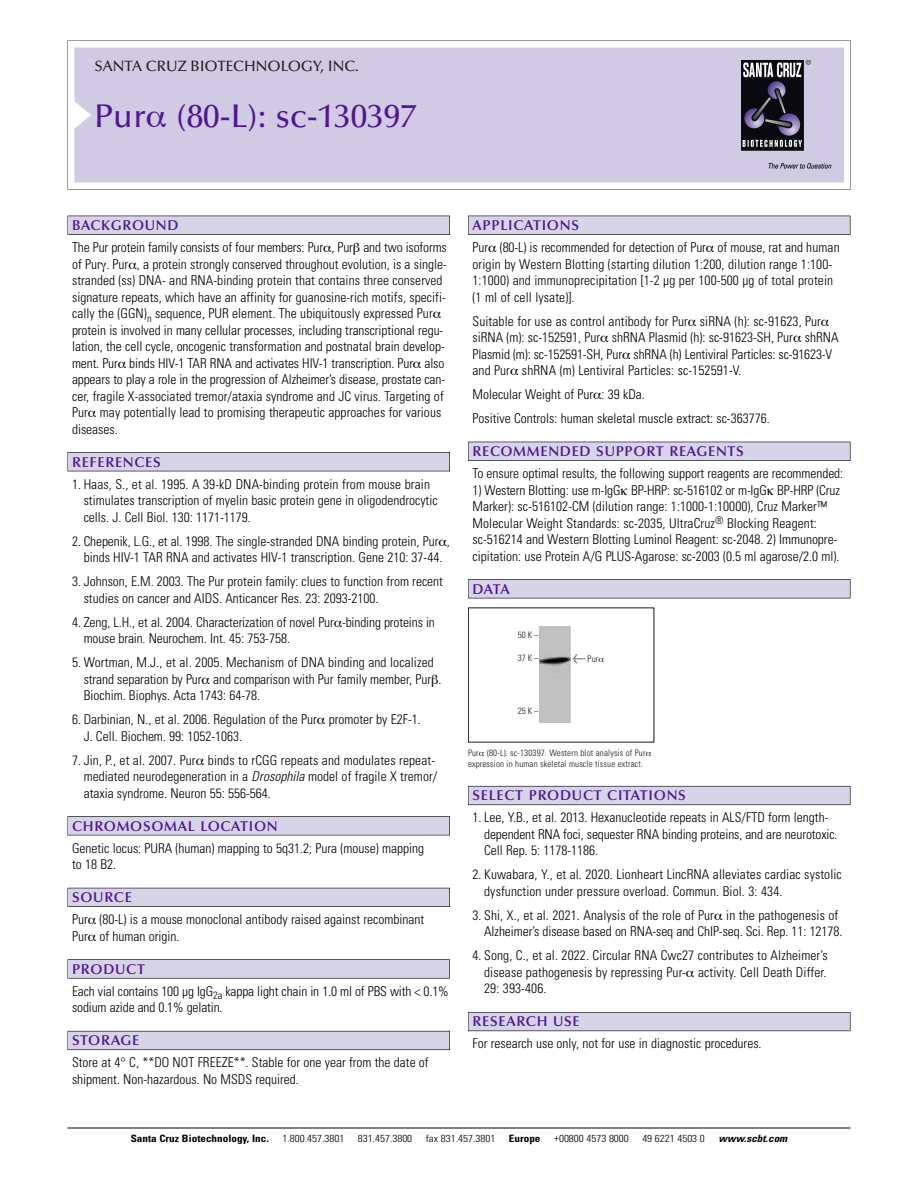
<style>
.page{position:relative;width:918px;height:1188px;background:#fff}
.page>*{position:absolute;margin:0;border:0;box-sizing:border-box;transform-origin:0 0}
.t1{font:500 33px "Optima";color:#511695}
.t2{font:500 15px "Optima";color:#231f20}
.t3{font:600 14.25px "Optima";letter-spacing:.05em;color:#511695}
.t4{font:300 condensed 13.5px/16.5px "Univers";color:#000}
.t5{font:300 condensed 10.2px "Univers";color:#000;scale:1.1 1}
.t6{font:700 condensed 10.2px "Univers";color:#000;scale:1.1 1}
.t7{font:italic 700 condensed 10.2px "Univers";color:#000;scale:1.1 1}
.t8{font:300 condensed 9px/10.5px "Univers";letter-spacing:.015em;color:#191919}
.s1{font-style:italic}
.s2{font-family:"Meta Plus";font-weight:400;font-stretch:normal;font-size:10.5px}
</style>
<div class="page">
<svg style="left:68px;top:40px;width:783px;height:149px"></svg>
<div style="left:74px;top:47px;width:770px;height:135px;background:#d1cae3"></div>
<img style="left:741px;top:60px;width:90px;height:108px">
<div style="left:68px;top:216px;width:382px;height:19px;background:#535256"></div>
<div style="left:68px;top:216px;width:381px;height:18px;background:#d7d4e8"></div>
<div style="left:68px;top:452px;width:382px;height:19px;background:#515155"></div>
<div style="left:68px;top:453px;width:381px;height:18px;background:#d7d4e8"></div>
<div style="left:68px;top:816px;width:382px;height:19px;background:#545357"></div>
<div style="left:68px;top:817px;width:381px;height:18px;background:#d7d4e8"></div>
<div style="left:68px;top:888px;width:382px;height:19px;background:#535259"></div>
<div style="left:68px;top:888px;width:381px;height:18px;background:#d7d4e8"></div>
<svg style="left:68px;top:959px;width:382px;height:20px"></svg>
<div style="left:68px;top:960px;width:381px;height:18px;background:#d7d4e8"></div>
<div style="left:68px;top:1031px;width:382px;height:19px;background:#64626c"></div>
<div style="left:68px;top:1031px;width:381px;height:18px;background:#d7d4e8"></div>
<div style="left:468px;top:216px;width:382px;height:19px;background:#535256"></div>
<div style="left:468px;top:216px;width:382px;height:18px;background:#d7d4e8"></div>
<div style="left:468px;top:442px;width:382px;height:19px;background:#525156"></div>
<div style="left:468px;top:442px;width:382px;height:18px;background:#d7d4e8"></div>
<div style="left:468px;top:579px;width:382px;height:19px;background:#545357"></div>
<div style="left:468px;top:580px;width:382px;height:18px;background:#d7d4e8"></div>
<div style="left:468px;top:786px;width:382px;height:19px;background:#686770"></div>
<div style="left:468px;top:787px;width:382px;height:18px;background:#d7d4e8"></div>
<div style="left:468px;top:1012px;width:382px;height:19px;background:#5e5d65"></div>
<div style="left:468px;top:1013px;width:382px;height:18px;background:#d7d4e8"></div>
<hr style="left:68px;top:1128px;width:782px;height:1px;background:#000">
<img style="left:540px;top:627px;width:31px;height:95px">
<svg style="left:147px;top:112px;width:19px;height:16px"></svg>
<p class="t2" style="left:94px;top:60px;width:266px">SANTA CRUZ BIOTECHNOLOGY, INC.</p>
<p class="t1" style="left:94px;top:102px;width:324px">Pur (80-L): sc-130397</p>
<p class="t3" style="left:72px;top:219px;width:108px">BACKGROUND</p>
<p class="t4" style="left:72px;top:240px;width:376px">The Pur protein family consists of four members: Pur , Pur and two isoforms of Pur . Pur , a protein strongly conserved throughout evolution, is a single&shy;stranded (ss) DNA- and RNA-binding protein that contains three conserved signature repeats, which have an affinity for guanosine-rich motifs, specifi&shy;cally the (GGN)<sub>n</sub> sequence, PUR element. The ubiquitously expressed Pur protein is involved in many cellular processes, including transcriptional regu&shy;lation, the cell cycle, oncogenic transformation and postnatal brain develop&shy;ment. Pur binds HIV-1 TAR RNA and activates HIV-1 transcription. Pur also appears to play a role in the progression of Alzheimer’s disease, prostate can&shy;cer, fragile X-associated tremor/ataxia syndrome and JC virus. Targeting of Pur may potentially lead to promising therapeutic approaches for various diseases.</p>
<p class="t3" style="left:72px;top:456px;width:90px">REFERENCES</p>
<p class="t4" style="left:84px;top:477px;width:355px;text-indent:-12px">1. Haas, S., et al. 1995. A 39-kD DNA-binding protein from mouse brain stimulates transcription of myelin basic protein gene in oligodendrocytic cells. J. Cell Biol. 130: 1171-1179.</p>
<p class="t4" style="left:72px;top:534px;width:379px;text-align:center">2. Chepenik, L.G., et al. 1998. The single-stranded DNA binding protein, Pur , binds HIV-1 TAR RNA and activates HIV-1 transcription. Gene 210: 37-44.</p>
<p class="t4" style="left:84px;top:574px;width:361px;text-indent:-12px">3. Johnson, E.M. 2003. The Pur protein family: clues to function from recent studies on cancer and AIDS. Anticancer Res. 23: 2093-2100.</p>
<p class="t4" style="left:84px;top:615px;width:353px;text-indent:-12px">4. Zeng, L.H., et al. 2004. Characterization of novel Pur -binding proteins in mouse brain. Neurochem. Int. 45: 753-758.</p>
<p class="t4" style="left:84px;top:655px;width:359px;text-indent:-12px">5. Wortman, M.J., et al. 2005. Mechanism of DNA binding and localized strand separation by Pur and comparison with Pur family member, Pur .<br>Biochim. Biophys. Acta 1743: 64-78.</p>
<p class="t4" style="left:84px;top:712px;width:339px;text-indent:-12px">6. Darbinian, N., et al. 2006. Regulation of the Pur promoter by E2F-1.<br>J. Cell. Biochem. 99: 1052-1063.</p>
<p class="t4" style="left:84px;top:753px;width:355px;text-indent:-12px">7. Jin, P., et al. 2007. Pur binds to rCGG repeats and modulates repeat&shy;mediated neurodegeneration in a <span class="s1">Drosophila</span>model of fragile X tremor/ ataxia syndrome. Neuron 55: 556-564.</p>
<p class="t3" style="left:72px;top:820px;width:207px">CHROMOSOMAL LOCATION</p>
<p class="t4" style="left:72px;top:841px;width:353px">Genetic locus: PURA (human) mapping to 5q31.2; Pura (mouse) mapping to 18 B2.</p>
<p class="t3" style="left:72px;top:891px;width:61px">SOURCE</p>
<p class="t4" style="left:72px;top:913px;width:354px">Pur (80-L) is a mouse monoclonal antibody raised against recombinant<br>Pur of human origin.</p>
<p class="t3" style="left:72px;top:963px;width:74px">PRODUCT</p>
<p class="t4" style="left:72px;top:984px;width:378px">Each vial contains 100 µg IgG<sub>2a</sub> kappa light chain in 1.0 ml of PBS with &lt; 0.1% sodium azide and 0.1% gelatin.</p>
<p class="t3" style="left:72px;top:1035px;width:69px">STORAGE</p>
<p class="t4" style="left:72px;top:1056px;width:358px">Store at 4° C, **DO NOT FREEZE**. Stable for one year from the date of shipment. Non-hazardous. No MSDS required.</p>
<p class="t3" style="left:473px;top:219px;width:108px">APPLICATIONS</p>
<p class="t4" style="left:473px;top:240px;width:369px">Pur (80-L) is recommended for detection of Pur of mouse, rat and human origin by Western Blotting (starting dilution 1:200, dilution range 1:100- 1:1000) and immunoprecipitation [1-2 µg per 100-500 µg of total protein (1 ml of cell lysate)].</p>
<p class="t4" style="left:473px;top:314px;width:368px">Suitable for use as control antibody for Pur siRNA (h): sc-91623, Pur siRNA (m): sc-152591, Pur shRNA Plasmid (h): sc-91623-SH, Pur shRNA Plasmid (m): sc-152591-SH, Pur shRNA (h) Lentiviral Particles: sc-91623-V and Pur shRNA (m) Lentiviral Particles: sc-152591-V.</p>
<p class="t4" style="left:473px;top:387px;width:174px">Molecular Weight of Pur : 39 kDa.</p>
<p class="t4" style="left:473px;top:411px;width:299px">Positive Controls: human skeletal muscle extract: sc-363776.</p>
<p class="t3" style="left:473px;top:445px;width:273px">RECOMMENDED SUPPORT REAGENTS</p>
<p class="t4" style="left:473px;top:466px;width:372px">To ensure optimal results, the following support reagents are recommended:</p>
<p class="t4" style="left:473px;top:483px;width:369px">1) Western Blotting: use m-IgG BP-HRP: sc-516102 or m-IgG BP-HRP (Cruz Marker): sc-516102-CM (dilution range: 1:1000-1:10000), Cruz Marker™ Molecular Weight Standards: sc-2035, UltraCruz<sup>®</sup> Blocking Reagent: sc-516214 and Western Blotting Luminol Reagent: sc-2048. 2) Immunopre&shy;cipitation: use Protein A/G PLUS-Agarose: sc-2003 (0.5 ml agarose/2.0 ml).</p>
<p class="t3" style="left:473px;top:583px;width:39px">DATA</p>
<p class="t8" style="left:518px;top:631px;width:22px">50 K –</p>
<p class="t8" style="left:518px;top:654px;width:22px">37 K –</p>
<p class="t8" style="left:518px;top:706px;width:22px">25 K –</p>
<p class="t8" style="left:573px;top:655px;width:27px"><span class="s2">&lt;</span> Pur</p>
<p class="t8" style="left:468px;top:749px;width:179px">Pur (80-L): sc-130397. Western blot analysis of Pur expression in human skeletal muscle tissue extract.</p>
<p class="t3" style="left:473px;top:790px;width:215px">SELECT PRODUCT CITATIONS</p>
<p class="t4" style="left:484px;top:811px;width:355px;text-indent:-12px">1. Lee, Y.B., et al. 2013. Hexanucleotide repeats in ALS/FTD form length&shy;dependent RNA foci, sequester RNA binding proteins, and are neurotoxic.<br>Cell Rep. 5: 1178-1186.</p>
<p class="t4" style="left:484px;top:868px;width:359px;text-indent:-12px">2. Kuwabara, Y., et al. 2020. Lionheart LincRNA alleviates cardiac systolic dysfunction under pressure overload. Commun. Biol. 3: 434.</p>
<p class="t4" style="left:473px;top:908px;width:371px;text-align:right">3. Shi, X., et al. 2021. Analysis of the role of Pur in the pathogenesis of<br>Alzheimer’s disease based on RNA-seq and ChIP-seq. Sci. Rep. 11: 12178.</p>
<p class="t4" style="left:484px;top:949px;width:345px;text-align:justify;text-indent:-12px">4. Song, C., et al. 2022. Circular RNA Cwc27 contributes to Alzheimer’s disease pathogenesis by repressing Pur- activity. Cell Death Differ.<br>29: 393-406.</p>
<p class="t3" style="left:473px;top:1016px;width:109px">RESEARCH USE</p>
<p class="t4" style="left:473px;top:1037px;width:291px">For research use only, not for use in diagnostic procedures.</p>
<p class="t6" style="left:131px;top:1135px;width:127px">Santa Cruz Biotechnology, Inc.</p>
<p class="t5" style="left:282px;top:1135px;width:58px">1.800.457.3801</p>
<p class="t5" style="left:358px;top:1135px;width:51px">831.457.3800</p>
<p class="t5" style="left:426px;top:1135px;width:65px">fax 831.457.3801</p>
<p class="t6" style="left:509px;top:1135px;width:30px">Europe</p>
<p class="t5" style="left:554px;top:1135px;width:69px">+00800 4573 8000</p>
<p class="t5" style="left:642px;top:1135px;width:58px">49 6221 4503 0</p>
<p class="t7" style="left:719px;top:1135px;width:66px">www.scbt.com</p>
</div>
